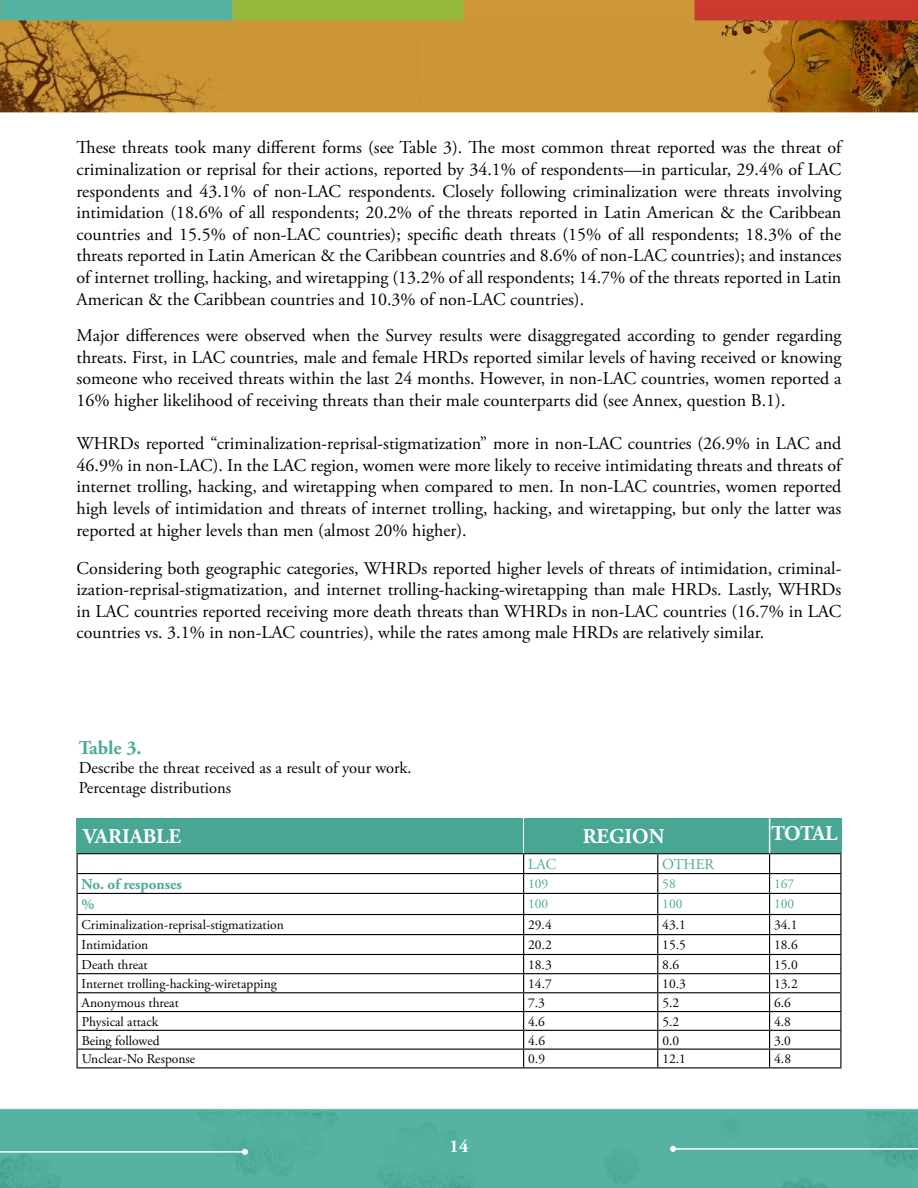
<style>
.page{position:relative;width:918px;height:1188px;background:#fff}
.page>*{position:absolute;margin:0;border:0;box-sizing:border-box;transform-origin:0 0}
.t1{font:700 21px "Adobe Garamond Pro";color:#fff}
.t2{font:700 19.5px "Adobe Garamond Pro";color:#4aab98}
.t3{font:18px/21.6px "Adobe Garamond Pro";color:#000;text-align:justify}
.t4{font:700 18px "Adobe Garamond Pro";color:#fff}
.t5{font:16.5px/19.8px "Adobe Garamond Pro";color:#000}
.t6{font:700 15px "Adobe Garamond Pro";color:#4aab98}
.t7{font:15px "Adobe Garamond Pro";color:#4aab98}
.t8{font:13.5px "Adobe Garamond Pro";color:#000}
.t9{font:13.5px "Adobe Garamond Pro";color:#4aab98}
</style>
<div class="page">
<img style="left:0;top:0;width:918px;height:1188px">
<hr style="left:0;top:1151px;width:245px;height:2px;background:#fff">
<svg style="left:242px;top:1149px;width:6px;height:6px"></svg>
<hr style="left:673px;top:1148px;width:245px;height:2px;background:#fff">
<svg style="left:670px;top:1146px;width:6px;height:6px"></svg>
<hr style="left:77px;top:853px;width:447px;height:1px;background:#000">
<hr style="left:524px;top:853px;width:134px;height:1px;background:#000">
<hr style="left:658px;top:853px;width:112px;height:1px;background:#000">
<hr style="left:770px;top:853px;width:71px;height:1px;background:#000">
<hr style="left:77px;top:873px;width:447px;height:1px;background:#000">
<hr style="left:524px;top:873px;width:134px;height:1px;background:#000">
<hr style="left:658px;top:873px;width:112px;height:1px;background:#000">
<hr style="left:770px;top:873px;width:71px;height:1px;background:#000">
<hr style="left:77px;top:893px;width:447px;height:1px;background:#000">
<hr style="left:524px;top:893px;width:134px;height:1px;background:#000">
<hr style="left:658px;top:893px;width:112px;height:1px;background:#000">
<hr style="left:770px;top:893px;width:71px;height:1px;background:#000">
<hr style="left:77px;top:914px;width:447px;height:1px;background:#000">
<hr style="left:524px;top:914px;width:134px;height:1px;background:#000">
<hr style="left:658px;top:914px;width:112px;height:1px;background:#000">
<hr style="left:770px;top:914px;width:71px;height:1px;background:#000">
<hr style="left:77px;top:934px;width:447px;height:1px;background:#000">
<hr style="left:524px;top:934px;width:134px;height:1px;background:#000">
<hr style="left:658px;top:934px;width:112px;height:1px;background:#000">
<hr style="left:770px;top:934px;width:71px;height:1px;background:#000">
<hr style="left:77px;top:954px;width:447px;height:1px;background:#000">
<hr style="left:524px;top:954px;width:134px;height:1px;background:#000">
<hr style="left:658px;top:954px;width:112px;height:1px;background:#000">
<hr style="left:770px;top:954px;width:71px;height:1px;background:#000">
<hr style="left:77px;top:973px;width:447px;height:1px;background:#000">
<hr style="left:524px;top:973px;width:134px;height:1px;background:#000">
<hr style="left:658px;top:973px;width:112px;height:1px;background:#000">
<hr style="left:770px;top:973px;width:71px;height:1px;background:#000">
<hr style="left:77px;top:992px;width:447px;height:1px;background:#000">
<hr style="left:524px;top:992px;width:134px;height:1px;background:#000">
<hr style="left:658px;top:992px;width:112px;height:1px;background:#000">
<hr style="left:770px;top:992px;width:71px;height:1px;background:#000">
<hr style="left:77px;top:1011px;width:447px;height:1px;background:#000">
<hr style="left:524px;top:1011px;width:134px;height:1px;background:#000">
<hr style="left:658px;top:1011px;width:112px;height:1px;background:#000">
<hr style="left:770px;top:1011px;width:71px;height:1px;background:#000">
<hr style="left:77px;top:1030px;width:447px;height:1px;background:#000">
<hr style="left:524px;top:1030px;width:134px;height:1px;background:#000">
<hr style="left:658px;top:1030px;width:112px;height:1px;background:#000">
<hr style="left:770px;top:1030px;width:71px;height:1px;background:#000">
<hr style="left:77px;top:1049px;width:447px;height:1px;background:#000">
<svg style="left:77px;top:854px;width:1px;height:213px"></svg>
<hr style="left:524px;top:1049px;width:134px;height:1px;background:#000">
<svg style="left:523px;top:854px;width:1px;height:213px"></svg>
<hr style="left:658px;top:1049px;width:112px;height:1px;background:#000">
<svg style="left:657px;top:854px;width:1px;height:213px"></svg>
<hr style="left:770px;top:1049px;width:71px;height:1px;background:#000">
<svg style="left:769px;top:854px;width:1px;height:213px"></svg>
<svg style="left:840px;top:854px;width:1px;height:213px"></svg>
<hr style="left:77px;top:1067px;width:447px;height:1px;background:#000">
<hr style="left:524px;top:1067px;width:134px;height:1px;background:#000">
<hr style="left:658px;top:1067px;width:112px;height:1px;background:#000">
<hr style="left:770px;top:1067px;width:71px;height:1px;background:#000">
<div style="left:77px;top:818px;width:446px;height:35px;background:#48a694"></div>
<div style="left:524px;top:818px;width:317px;height:35px;background:#48a694"></div>
<hr style="left:769px;top:818px;width:1px;height:35px;background:#fff">
<p class="t3" style="left:77px;top:137px;width:766px">These threats took many different forms (see Table 3). The most common threat reported was the threat of criminalization or reprisal for their actions, reported by 34.1% of respondents—in particular, 29.4% of LAC respondents and 43.1% of non-LAC respondents. Closely following criminalization were threats involving intimidation (18.6% of all respondents; 20.2% of the threats reported in Latin American &amp; the Caribbean countries and 15.5% of non-LAC countries); specific death threats (15% of all respondents; 18.3% of the threats reported in Latin American &amp; the Caribbean countries and 8.6% of non-LAC countries); and instances of internet trolling, hacking, and wiretapping (13.2% of all respondents; 14.7% of the threats reported in Latin American &amp; the Caribbean countries and 10.3% of non-LAC countries).</p>
<p class="t3" style="left:77px;top:325px;width:767px">Major differences were observed when the Survey results were disaggregated according to gender regarding threats. First, in LAC countries, male and female HRDs reported similar levels of having received or knowing someone who received threats within the last 24 months. However, in non-LAC countries, women reported a 16% higher likelihood of receiving threats than their male counterparts did (see Annex, question B.1).</p>
<p class="t3" style="left:77px;top:433px;width:766px">WHRDs reported “criminalization-reprisal-stigmatization” more in non-LAC countries (26.9% in LAC and 46.9% in non-LAC). In the LAC region, women were more likely to receive intimidating threats and threats of internet trolling, hacking, and wiretapping when compared to men. In non-LAC countries, women reported high levels of intimidation and threats of internet trolling, hacking, and wiretapping, but only the latter was reported at higher levels than men (almost 20% higher).</p>
<p class="t3" style="left:77px;top:558px;width:766px">Considering both geographic categories, WHRDs reported higher levels of threats of intimidation, criminal&shy;ization-reprisal-stigmatization, and internet trolling-hacking-wiretapping than male HRDs. Lastly, WHRDs in LAC countries reported receiving more death threats than WHRDs in non-LAC countries (16.7% in LAC countries vs. 3.1% in non-LAC countries), while the rates among male HRDs are relatively similar.</p>
<p class="t2" style="left:79px;top:736px;width:64px">Table 3.</p>
<p class="t5" style="left:79px;top:759px;width:334px">Describe the threat received as a result of your work.<br>Percentage distributions</p>
<p class="t1" style="left:83px;top:824px;width:99px">VARIABLE</p>
<p class="t1" style="left:583px;top:824px;width:83px">REGION</p>
<p class="t1" style="left:771px;top:821px;width:68px">TOTAL</p>
<p class="t7" style="left:528px;top:855px;width:30px">LAC</p>
<p class="t7" style="left:662px;top:855px;width:53px">OTHER</p>
<p class="t6" style="left:82px;top:875px;width:102px">No. of responses</p>
<p class="t9" style="left:528px;top:875px;width:22px">109</p>
<p class="t9" style="left:662px;top:875px;width:15px">58</p>
<p class="t9" style="left:774px;top:875px;width:22px">167</p>
<p class="t6" style="left:82px;top:895px;width:14px">%</p>
<p class="t9" style="left:528px;top:895px;width:22px">100</p>
<p class="t9" style="left:662px;top:895px;width:22px">100</p>
<p class="t9" style="left:774px;top:895px;width:22px">100</p>
<p class="t8" style="left:82px;top:916px;width:204px">Criminalization-reprisal-stigmatization</p>
<p class="t8" style="left:528px;top:916px;width:25px">29.4</p>
<p class="t8" style="left:662px;top:916px;width:25px">43.1</p>
<p class="t8" style="left:774px;top:916px;width:25px">34.1</p>
<p class="t8" style="left:82px;top:936px;width:68px">Intimidation</p>
<p class="t8" style="left:528px;top:936px;width:25px">20.2</p>
<p class="t8" style="left:662px;top:936px;width:25px">15.5</p>
<p class="t8" style="left:774px;top:936px;width:25px">18.6</p>
<p class="t8" style="left:82px;top:956px;width:68px">Death threat</p>
<p class="t8" style="left:528px;top:956px;width:25px">18.3</p>
<p class="t8" style="left:662px;top:956px;width:18px">8.6</p>
<p class="t8" style="left:774px;top:956px;width:25px">15.0</p>
<p class="t8" style="left:82px;top:976px;width:197px">Internet trolling-hacking-wiretapping</p>
<p class="t8" style="left:528px;top:976px;width:25px">14.7</p>
<p class="t8" style="left:662px;top:976px;width:25px">10.3</p>
<p class="t8" style="left:774px;top:976px;width:25px">13.2</p>
<p class="t8" style="left:82px;top:995px;width:99px">Anonymous threat</p>
<p class="t8" style="left:528px;top:995px;width:18px">7.3</p>
<p class="t8" style="left:662px;top:995px;width:18px">5.2</p>
<p class="t8" style="left:774px;top:995px;width:18px">6.6</p>
<p class="t8" style="left:82px;top:1013px;width:78px">Physical attack</p>
<p class="t8" style="left:528px;top:1013px;width:18px">4.6</p>
<p class="t8" style="left:662px;top:1013px;width:18px">5.2</p>
<p class="t8" style="left:774px;top:1013px;width:18px">4.8</p>
<p class="t8" style="left:82px;top:1032px;width:79px">Being followed</p>
<p class="t8" style="left:528px;top:1032px;width:18px">4.6</p>
<p class="t8" style="left:662px;top:1032px;width:18px">0.0</p>
<p class="t8" style="left:774px;top:1032px;width:18px">3.0</p>
<p class="t8" style="left:82px;top:1051px;width:115px">Unclear-No Response</p>
<p class="t8" style="left:528px;top:1051px;width:18px">0.9</p>
<p class="t8" style="left:662px;top:1051px;width:25px">12.1</p>
<p class="t8" style="left:774px;top:1051px;width:18px">4.8</p>
<p class="t4" style="left:450px;top:1135px;width:20px">14</p>
</div>
